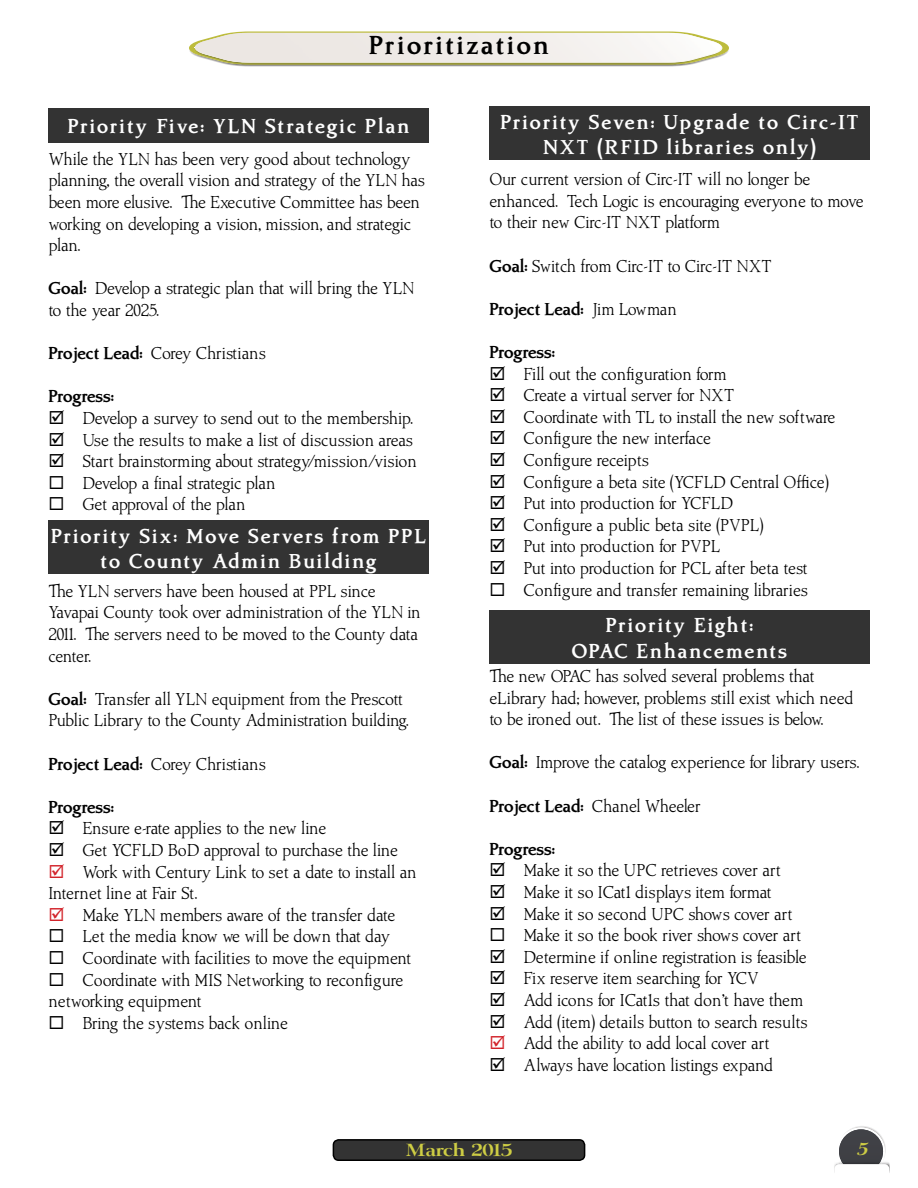
<style>
.page{position:relative;width:918px;height:1188px;background:#fff}
.page>*{position:absolute;margin:0;border:0;box-sizing:border-box;transform-origin:0 0}
.t1{font:700 27px "Amitale";letter-spacing:.1em;color:#000}
.t2{font:700 21px/25.2px "Amitale";letter-spacing:.1em;color:#fff;text-align:center}
.t3{font:18px/21.6px "Amitale";letter-spacing:-.03em;color:#000}
.t4{font:18px "Amitale";letter-spacing:-.01em;color:#000}
.t5{font:700 18px "Amitale";letter-spacing:-.02em;color:#000}
.t6{font:18px "Amitale";color:#000}
.t7{font:700 18px "Amitale";color:#000}
.t8{font:700 18px "Amitale Wide";letter-spacing:-.02em;color:#cecd44}
.t9{font:italic 700 18px "Amitale Wide";color:#cecd44}
.s1{font-weight:700}
.s2{color:#d2232a}
.s3{font-weight:400}
</style>
<div class="page">
<img style="left:836px;top:1162px;width:54px;height:11px">
<svg style="left:837px;top:1126px;width:49px;height:38px"></svg>
<img style="left:839px;top:1160px;width:44px;height:4px">
<img style="left:841px;top:1160px;width:40px;height:4px">
<img style="left:834px;top:1164px;width:55px;height:9px">
<div style="left:333px;top:1140px;width:252px;height:20px;background:#333;border-radius:5px"></div>
<div style="left:333px;top:1139px;width:252px;height:22px;border:2px solid #000;border-radius:5px"></div>
<svg style="left:189px;top:32px;width:540px;height:35px"></svg>
<img style="left:195px;top:33px;width:527px;height:29px">
<div style="left:48px;top:108px;width:381px;height:35px;background:#333"></div>
<div style="left:48px;top:520px;width:381px;height:54px;background:#333"></div>
<div style="left:489px;top:610px;width:381px;height:54px;background:#333"></div>
<div style="left:489px;top:106px;width:381px;height:54px;background:#333"></div>
<h1 class="t1" style="left:369px;top:31px;width:181px">Prioritization</h1>
<p class="t2" style="left:68px;top:114px;width:343px">Priority Five: YLN Strategic Plan</p>
<p class="t3" style="left:48px;top:148px;width:378px">While the YLN has been very good about technology planning, the overall vision and strategy of the YLN has been more elusive. The Executive Committee has been working on developing a vision, mission, and strategic plan.</p>
<p class="t3" style="left:48px;top:278px;width:368px"><span class="s1">Goal:</span> Develop a strategic plan that will bring the YLN to the year 2025.</p>
<p class="t3" style="left:48px;top:343px;width:219px"><span class="s1">Project Lead:</span> Corey Christians</p>
<p class="t5" style="left:48px;top:387px;width:67px">Progress:</p>
<p class="t3" style="left:48px;top:408px;width:366px">☑ Develop a survey to send out to the membership.</p>
<p class="t4" style="left:48px;top:430px;width:366px">☑ Use the results to make a list of discussion areas</p>
<p class="t3" style="left:48px;top:451px;width:370px">☑ Start brainstorming about strategy/mission/vision</p>
<p class="t3" style="left:48px;top:472px;width:229px">◻ Develop a final strategic plan</p>
<p class="t3" style="left:48px;top:494px;width:199px">◻ Get approval of the plan</p>
<p class="t2" style="left:51px;top:524px;width:376px">Priority Six: Move Servers from PPL to County Admin Building</p>
<p class="t3" style="left:48px;top:580px;width:374px">The YLN servers have been housed at PPL since Yavapai County took over administration of the YLN in 2011. The servers need to be moved to the County data center.</p>
<p class="t3" style="left:48px;top:688px;width:362px"><span class="s1">Goal:</span> Transfer all YLN equipment from the Prescott<br>Public Library to the County Administration building.</p>
<p class="t3" style="left:48px;top:753px;width:219px"><span class="s1">Project Lead:</span> Corey Christians</p>
<p class="t5" style="left:48px;top:797px;width:67px">Progress:</p>
<p class="t3" style="left:48px;top:818px;width:280px">☑ Ensure e-rate applies to the new line</p>
<p class="t3" style="left:48px;top:840px;width:351px">☑ Get YCFLD BoD approval to purchase the line</p>
<p class="t3" style="left:48px;top:861px;width:370px"><span class="s2">☑</span> Work with Century Link to set a date to install an<br>Internet line at Fair St.</p>
<p class="t3" style="left:48px;top:904px;width:348px"><span class="s2">☑</span> Make YLN members aware of the transfer date</p>
<p class="t3" style="left:48px;top:926px;width:343px">◻ Let the media know we will be down that day</p>
<p class="t3" style="left:48px;top:948px;width:365px">◻ Coordinate with facilities to move the equipment</p>
<p class="t3" style="left:48px;top:969px;width:356px">◻ Coordinate with MIS Networking to reconfigure networking equipment</p>
<p class="t3" style="left:48px;top:1012px;width:241px">◻ Bring the systems back online</p>
<p class="t2" style="left:500px;top:110px;width:360px">Priority Seven: Upgrade to Circ-IT<br>NXT (RFID libraries only)</p>
<p class="t3" style="left:489px;top:169px;width:376px">Our current version of Circ-IT will no longer be enhanced. Tech Logic is encouraging everyone to move to their new Circ-IT NXT platform</p>
<p class="t3" style="left:489px;top:255px;width:284px"><span class="s1">Goal:</span> Switch from Circ-IT to Circ-IT NXT</p>
<p class="t7" style="left:489px;top:299px;width:189px">Project Lead: <span class="s3">Jim Lowman</span></p>
<p class="t5" style="left:489px;top:342px;width:67px">Progress:</p>
<p class="t3" style="left:489px;top:363px;width:239px">☑ Fill out the configuration form</p>
<p class="t3" style="left:489px;top:385px;width:246px">☑ Create a virtual server for NXT</p>
<p class="t3" style="left:489px;top:406px;width:348px">☑ Coordinate with TL to install the new software</p>
<p class="t3" style="left:489px;top:428px;width:223px">☑ Configure the new interface</p>
<p class="t3" style="left:489px;top:450px;width:161px">☑ Configure receipts</p>
<p class="t3" style="left:489px;top:471px;width:341px">☑ Configure a beta site (YCFLD Central Office)</p>
<p class="t3" style="left:489px;top:493px;width:245px">☑ Put into production for YCFLD</p>
<p class="t6" style="left:489px;top:515px;width:276px">☑ Configure a public beta site (PVPL)</p>
<p class="t3" style="left:489px;top:536px;width:232px">☑ Put into production for PVPL</p>
<p class="t3" style="left:489px;top:558px;width:320px">☑ Put into production for PCL after beta test</p>
<p class="t3" style="left:489px;top:579px;width:320px">◻ Configure and transfer remaining libraries</p>
<p class="t2" style="left:572px;top:613px;width:217px">Priority Eight:<br>OPAC Enhancements</p>
<p class="t3" style="left:489px;top:666px;width:366px">The new OPAC has solved several problems that eLibrary had; however, problems still exist which need to be ironed out. The list of these issues is below.</p>
<p class="t3" style="left:489px;top:752px;width:372px"><span class="s1">Goal:</span> Improve the catalog experience for library users.</p>
<p class="t3" style="left:489px;top:795px;width:213px"><span class="s1">Project Lead:</span> Chanel Wheeler</p>
<p class="t5" style="left:489px;top:839px;width:67px">Progress:</p>
<p class="t3" style="left:489px;top:860px;width:293px">☑ Make it so the UPC retrieves cover art</p>
<p class="t3" style="left:489px;top:882px;width:284px">☑ Make it so ICat1 displays item format</p>
<p class="t3" style="left:489px;top:903px;width:305px">☑ Make it so second UPC shows cover art</p>
<p class="t3" style="left:489px;top:925px;width:314px">◻ Make it so the book river shows cover art</p>
<p class="t3" style="left:489px;top:946px;width:319px">☑ Determine if online registration is feasible</p>
<p class="t3" style="left:489px;top:968px;width:271px">☑ Fix reserve item searching for YCV</p>
<p class="t3" style="left:489px;top:990px;width:316px">☑ Add icons for ICat1s that don’t have them</p>
<p class="t3" style="left:489px;top:1011px;width:320px">☑ Add (item) details button to search results</p>
<p class="t3" style="left:489px;top:1033px;width:282px"><span class="s2">☑</span> Add the ability to add local cover art</p>
<p class="t3" style="left:489px;top:1054px;width:285px">☑ Always have location listings expand</p>
<p class="t8" style="left:406px;top:1140px;width:108px">March 2015</p>
<p class="t9" style="left:857px;top:1140px;width:14px">5</p>
</div>
